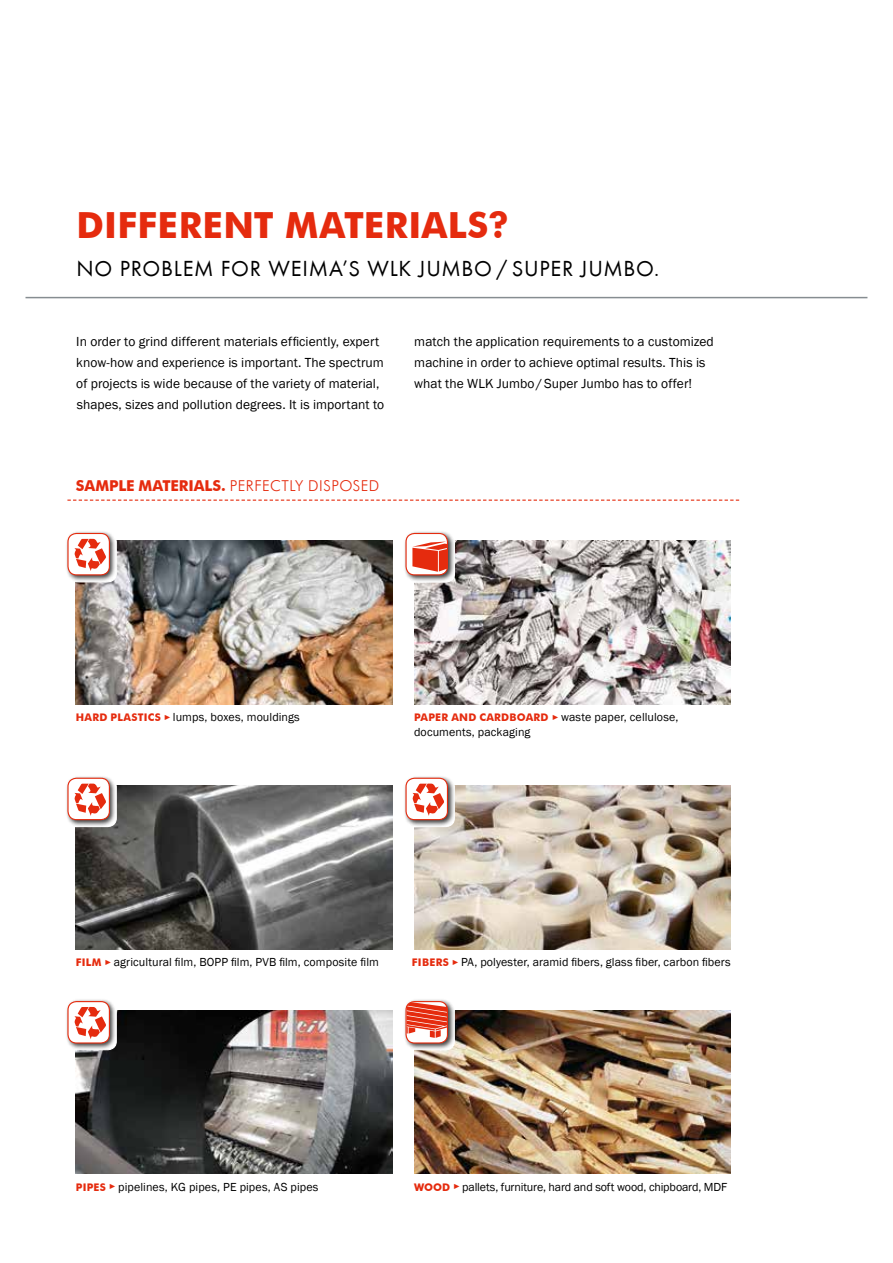
<style>
.page{position:relative;width:893px;height:1263px;background:#fff}
.page>*{position:absolute;margin:0;border:0;box-sizing:border-box;transform-origin:0 0}
.t1{font:700 36px "Futura BT";letter-spacing:.015em;color:#e52b0e}
.t2{font:22.5px "Futura T";letter-spacing:.035em;color:#000}
.t3{font:300 15px "Futura BT";letter-spacing:.03em;color:#e52b0e}
.t4{font:13.5px/21px "Franklin Gothic";letter-spacing:.005em;color:#000}
.t5{font:12px/15.3px "Franklin Gothic";letter-spacing:.005em;color:#000}
.s1{font-weight:700}
.s2{font-family:"Futura BT";font-weight:700;font-size:10.5px;color:#e52b0e}
.s3{font-size:7.5px;color:#e52b0e}
</style>
<div class="page">
<hr style="left:26px;top:297px;width:841px;height:1px;background:#868d91">
<img style="left:76px;top:541px;width:317px;height:163px">
<img style="left:414px;top:541px;width:317px;height:163px">
<div style="left:65px;top:530px;width:52px;height:52px;background:#000;opacity:.75"></div>
<div style="left:68px;top:533px;width:41px;height:42px;background:#fff;border-radius:9px"></div>
<svg style="left:74px;top:539px;width:32px;height:32px"></svg>
<div style="left:67px;top:533px;width:43px;height:42px;border:1px solid #e52b0e;border-radius:9px"></div>
<img style="left:76px;top:786px;width:317px;height:163px">
<img style="left:414px;top:786px;width:317px;height:163px">
<img style="left:76px;top:1010px;width:317px;height:164px">
<img style="left:414px;top:1010px;width:317px;height:164px">
<div style="left:403px;top:998px;width:52px;height:52px;background:#000;opacity:.75"></div>
<div style="left:406px;top:1001px;width:41px;height:42px;background:#fff;border-radius:9px"></div>
<svg style="left:407px;top:1001px;width:41px;height:37px"></svg>
<div style="left:405px;top:1001px;width:43px;height:42px;border:1px solid #e52b0e;border-radius:9px"></div>
<div style="left:65px;top:775px;width:52px;height:52px;background:#000;opacity:.75"></div>
<div style="left:68px;top:778px;width:41px;height:42px;background:#fff;border-radius:9px"></div>
<svg style="left:74px;top:783px;width:32px;height:33px"></svg>
<div style="left:67px;top:778px;width:43px;height:42px;border:1px solid #e52b0e;border-radius:9px"></div>
<div style="left:403px;top:775px;width:52px;height:52px;background:#000;opacity:.75"></div>
<div style="left:406px;top:778px;width:41px;height:42px;background:#fff;border-radius:9px"></div>
<svg style="left:412px;top:783px;width:32px;height:33px"></svg>
<div style="left:405px;top:778px;width:43px;height:42px;border:1px solid #e52b0e;border-radius:9px"></div>
<div style="left:65px;top:998px;width:52px;height:52px;background:#000;opacity:.75"></div>
<div style="left:68px;top:1001px;width:41px;height:42px;background:#fff;border-radius:9px"></div>
<svg style="left:74px;top:1007px;width:32px;height:32px"></svg>
<div style="left:67px;top:1001px;width:43px;height:42px;border:1px solid #e52b0e;border-radius:9px"></div>
<div style="left:403px;top:530px;width:52px;height:52px;background:#000;opacity:.75"></div>
<div style="left:406px;top:533px;width:41px;height:42px;background:#fff;border-radius:9px"></div>
<svg style="left:412px;top:542px;width:35px;height:30px"></svg>
<div style="left:405px;top:533px;width:43px;height:42px;border:1px solid #e52b0e;border-radius:9px"></div>
<svg style="left:67px;top:500px;width:672px;height:1px"></svg>
<h1 class="t1" style="left:77px;top:203px;width:434px">DIFFERENT MATERIALS?</h1>
<h2 class="t2" style="left:77px;top:255px;width:584px">NO PROBLEM FOR WEIMA’S WLK JUMBO / SUPER JUMBO.</h2>
<p class="t4" style="left:76px;top:332px;width:309px">In order to grind different materials efficiently, expert know-how and experience is important. The spectrum of projects is wide because of the variety of material, shapes, sizes and pollution degrees. It is important to</p>
<p class="t4" style="left:414px;top:332px;width:301px">match the application requirements to a customized machine in order to achieve optimal results. This is what the WLK Jumbo/Super Jumbo has to offer!</p>
<p class="t3" style="left:76px;top:477px;width:305px"><span class="s1">SAMPLE MATERIALS.</span> PERFECTLY DISPOSED</p>
<p class="t5" style="left:76px;top:710px;width:225px"><span class="s2">HARD PLASTICS</span> <span class="s3">►</span> lumps, boxes, mouldings</p>
<p class="t5" style="left:414px;top:710px;width:266px"><span class="s2">PAPER AND CARDBOARD</span> <span class="s3">►</span> waste paper, cellulose, documents, packaging</p>
<p class="t5" style="left:76px;top:955px;width:304px"><span class="s2">FILM</span> <span class="s3">►</span> agricultural film, BOPP film, PVB film, composite film</p>
<p class="t5" style="left:412px;top:955px;width:320px"><span class="s2">FIBERS</span> <span class="s3">►</span> PA, polyester, aramid fibers, glass fiber, carbon fibers</p>
<p class="t5" style="left:76px;top:1179px;width:244px"><span class="s2">PIPES</span> <span class="s3">►</span> pipelines, KG pipes, PE pipes, AS pipes</p>
<p class="t5" style="left:414px;top:1179px;width:315px"><span class="s2">WOOD</span> <span class="s3">►</span> pallets, furniture, hard and soft wood, chipboard, MDF</p>
</div>
